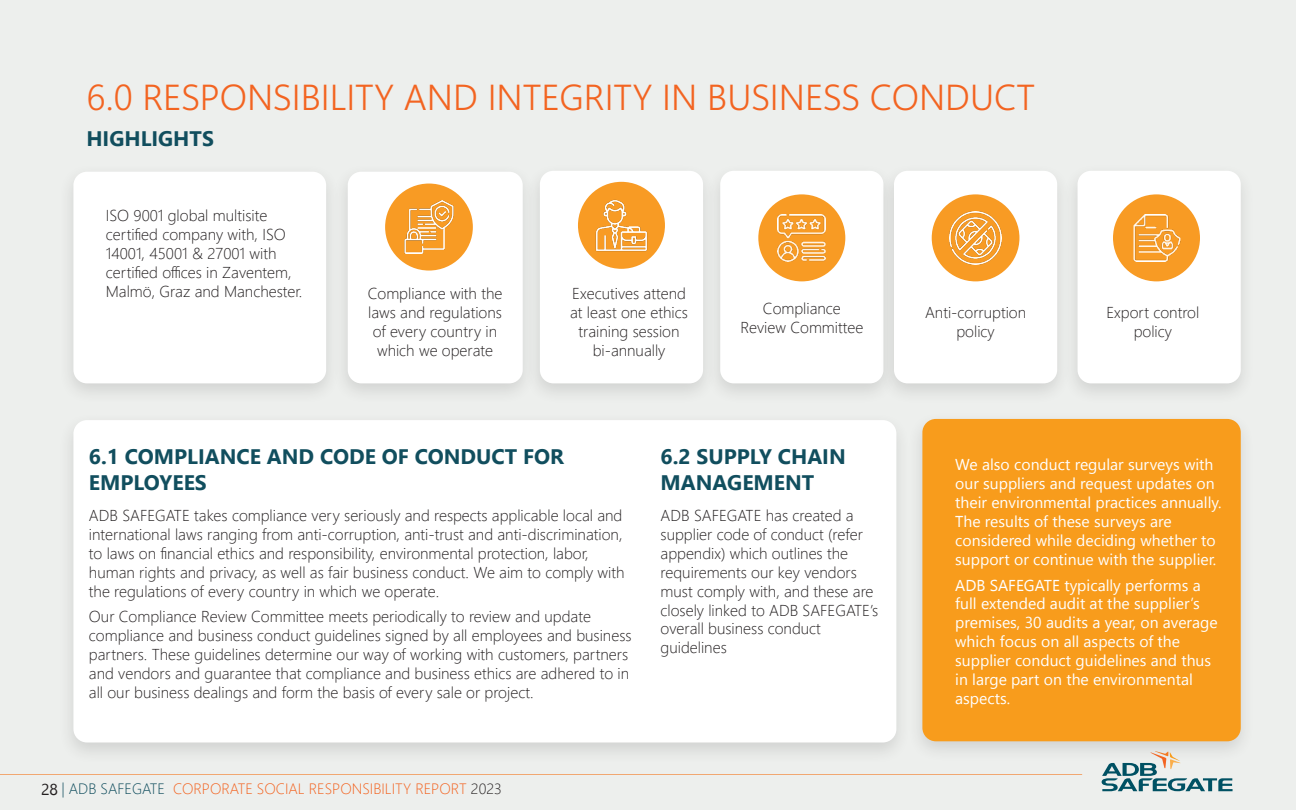
<style>
.page{position:relative;width:1296px;height:810px;background:#edefed}
.page>*{position:absolute;margin:0;border:0;box-sizing:border-box;transform-origin:0 0}
.t1{font:36px "Segoe UI Variable";color:#f36421}
.t2{font:700 21px/25.2px "Segoe UI";color:#114e5e}
.t3{font:300 15.75px/18.9px "Segoe UI";color:#231f20;text-align:center}
.t4{font:15.75px/18.9px "Segoe UI";color:#fff}
.t5{font:300 15px "Segoe UI";color:#f36421}
.s1{font-weight:400;font-size:15.75px;color:#231f20}
.s2{color:#114e5e}
.s3{color:#231f20}
</style>
<div class="page">
<div style="left:57px;top:412px;width:854px;height:353px;background:#231f20;opacity:.14"></div>
<div style="left:73px;top:420px;width:823px;height:323px;background:#fff;border-radius:14px"></div>
<div style="left:906px;top:410px;width:349px;height:354px;background:#231f20;opacity:.14"></div>
<div style="left:922px;top:419px;width:319px;height:322px;background:#f89c1c;border-radius:14px"></div>
<div style="left:57px;top:163px;width:284px;height:243px;background:#231f20;opacity:.14"></div>
<div style="left:73px;top:172px;width:253px;height:211px;background:#fff;border-radius:14px"></div>
<div style="left:332px;top:163px;width:206px;height:243px;background:#231f20;opacity:.14"></div>
<div style="left:348px;top:172px;width:175px;height:211px;background:#fff;border-radius:14px"></div>
<div style="left:524px;top:162px;width:194px;height:243px;background:#e6e7e5"></div>
<div style="left:540px;top:171px;width:163px;height:212px;background:#fff;border-radius:14px"></div>
<div style="left:704px;top:162px;width:194px;height:243px;background:#e6e8e6"></div>
<div style="left:720px;top:171px;width:163px;height:212px;background:#fff;border-radius:14px"></div>
<div style="left:878px;top:162px;width:194px;height:243px;background:#231f20;opacity:.14"></div>
<div style="left:894px;top:171px;width:163px;height:212px;background:#fff;border-radius:14px"></div>
<div style="left:1062px;top:162px;width:193px;height:243px;background:#231f20;opacity:.14"></div>
<div style="left:1078px;top:171px;width:163px;height:212px;background:#fff;border-radius:14px"></div>
<div style="left:385px;top:184px;width:88px;height:87px;background:#f89b24;border-radius:50%"></div>
<img style="left:404px;top:201px;width:50px;height:52px">
<div style="left:578px;top:182px;width:87px;height:87px;background:#f89b24;border-radius:50%"></div>
<img style="left:595px;top:199px;width:53px;height:53px">
<div style="left:932px;top:194px;width:87px;height:87px;background:#f89b24;border-radius:50%"></div>
<img style="left:950px;top:212px;width:51px;height:52px">
<div style="left:1113px;top:194px;width:87px;height:87px;background:#f89b24;border-radius:50%"></div>
<img style="left:1133px;top:215px;width:47px;height:47px">
<div style="left:758px;top:194px;width:87px;height:87px;background:#f89b24;border-radius:50%"></div>
<img style="left:778px;top:215px;width:47px;height:47px">
<hr style="left:0;top:774px;width:1082px;height:1px;background:#f47921">
<svg style="left:1102px;top:751px;width:131px;height:40px"></svg>
<h1 class="t1" style="left:87px;top:72px;width:950px">6.0 RESPONSIBILITY AND INTEGRITY IN BUSINESS CONDUCT</h1>
<h2 class="t2" style="left:86px;top:125px;width:129px">HIGHLIGHTS</h2>
<p class="t3" style="left:106px;top:205px;width:198px;text-align:left">ISO 9001 global multisite certified company with, ISO<br>14001, 45001 &amp; 27001 with certified offices in Zaventem,<br>Malmö, Graz and Manchester.</p>
<p class="t3" style="left:368px;top:283px;width:136px">Compliance with the laws and regulations of every country in which we operate</p>
<p class="t3" style="left:570px;top:283px;width:119px">Executives attend at least one ethics training session bi-annually</p>
<p class="t3" style="left:740px;top:298px;width:124px">Compliance<br>Review Committee</p>
<h2 class="t2" style="left:89px;top:444px;width:477px">6.1 COMPLIANCE AND CODE OF CONDUCT FOR<br>EMPLOYEES</h2>
<h2 class="t2" style="left:661px;top:444px;width:187px">6.2 SUPPLY CHAIN<br>MANAGEMENT</h2>
<p class="t3" style="left:89px;top:505px;width:537px;text-align:left">ADB SAFEGATE takes compliance very seriously and respects applicable local and international laws ranging from anti-corruption, anti-trust and anti-discrimination, to laws on financial ethics and responsibility, environmental protection, labor, human rights and privacy, as well as fair business conduct. We aim to comply with the regulations of every country in which we operate.</p>
<p class="t3" style="left:89px;top:607px;width:544px;text-align:left">Our Compliance Review Committee meets periodically to review and update compliance and business conduct guidelines signed by all employees and business partners. These guidelines determine our way of working with customers, partners and vendors and guarantee that compliance and business ethics are adhered to in all our business dealings and form the basis of every sale or project.</p>
<p class="t3" style="left:661px;top:505px;width:219px;text-align:left">ADB SAFEGATE has created a supplier code of conduct (refer appendix) which outlines the requirements our key vendors must comply with, and these are closely linked to ADB SAFEGATE’s overall business conduct guidelines</p>
<p class="t5" style="left:41px;top:777px;width:462px"><span class="s1">28</span> <span class="s2">| ADB SAFEGATE</span> CORPORATE SOCIAL RESPONSIBILITY REPORT <span class="s3">2023</span></p>
<p class="t3" style="left:925px;top:302px;width:103px">Anti-corruption policy</p>
<p class="t3" style="left:1106px;top:302px;width:94px">Export control policy</p>
<p class="t4" style="left:955px;top:455px;width:268px">We also conduct regular surveys with our suppliers and request updates on their environmental practices annually.<br>The results of these surveys are considered while deciding whether to support or continue with the supplier.</p>
<p class="t4" style="left:955px;top:575px;width:264px">ADB SAFEGATE typically performs a full extended audit at the supplier’s premises, 30 audits a year, on average which focus on all aspects of the supplier conduct guidelines and thus in large part on the environmental aspects.</p>
</div>
